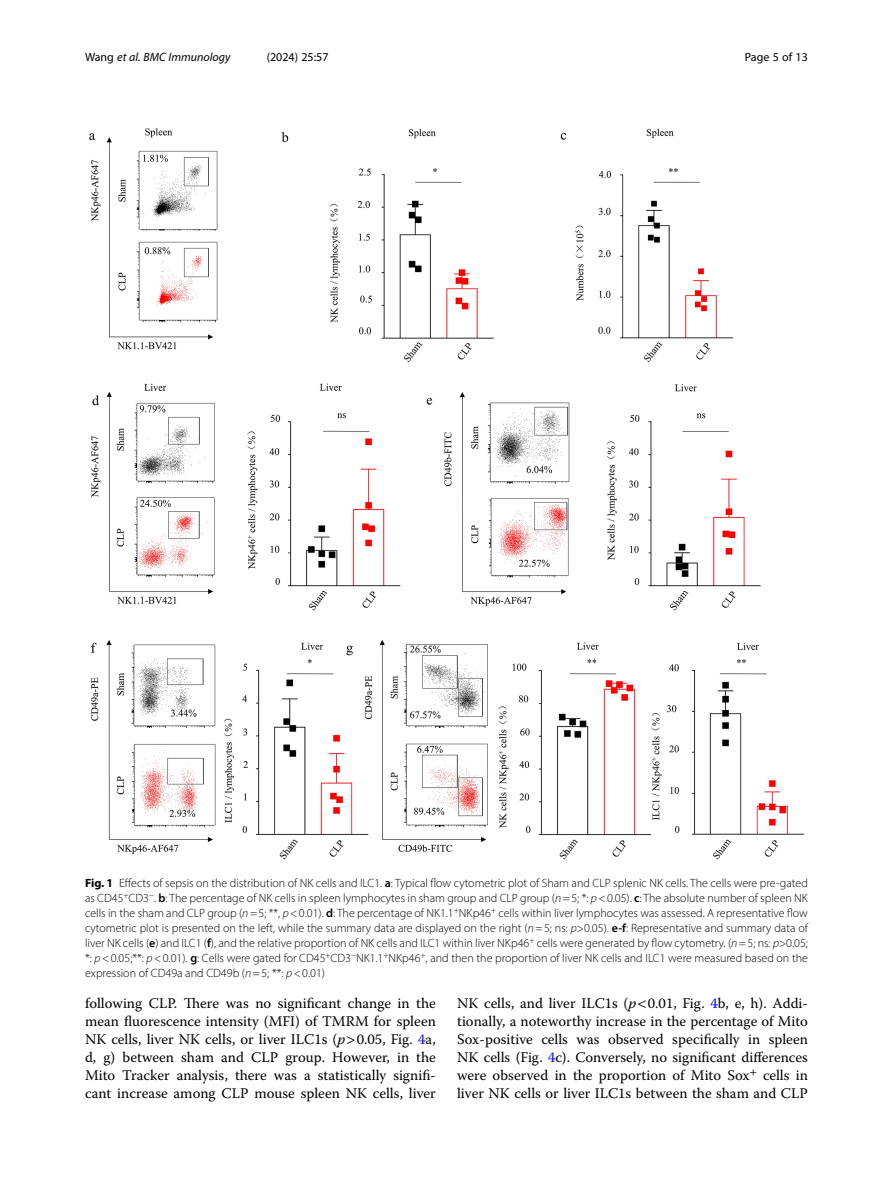
<style>
.page{position:relative;width:893px;height:1191px;background:#fff}
.page>*{position:absolute;margin:0;border:0;box-sizing:border-box;transform-origin:0 0}
.Body_Text{font:14.7px/18px "Warnock Pro";color:#000;text-align:justify}
.Figure_Caption{font:300 12px/15px "Myriad Pro";color:#000;text-align:justify}
.t1{font:italic 12px "Myriad Pro";color:#000}
.t2{font:12px "Myriad Pro";color:#000}
.s1{font-style:normal}
.s2{font-weight:700}
.s3{font-weight:600}
.s4{font-style:italic}
.s5{color:#00f}
</style>
<div class="page">
<img style="left:89px;top:128px;width:716px;height:732px">
<p class="t1" style="left:85px;top:50px;width:147px"><span class="s1">Wang</span> et al. BMC Immunology</p>
<p class="t2" style="left:267px;top:50px;width:63px">(2024) 25:57</p>
<p class="t2" style="left:745px;top:50px;width:65px">Page 5 of 13</p>
<p class="Figure_Caption" style="left:85px;top:875px;width:724px"><span class="s2">Fig. 1</span> Effects of sepsis on the distribution of NK cells and ILC1. <span class="s3">a</span>: Typical flow cytometric plot of Sham and CLP splenic NK cells. The cells were pre-gated as CD45<sup>+</sup>CD3<sup>−</sup>. <span class="s3">b</span>: The percentage of NK cells in spleen lymphocytes in sham group and CLP group (<span class="s4">n</span>=5; *: <span class="s4">p</span>&lt;0.05). <span class="s3">c</span>: The absolute number of spleen NK cells in the sham and CLP group (<span class="s4">n</span>=5; **, <span class="s4">p</span>&lt;0.01). <span class="s3">d</span>: The percentage of NK1.1<sup>+</sup>NKp46<sup>+</sup> cells within liver lymphocytes was assessed. A representative flow cytometric plot is presented on the left, while the summary data are displayed on the right (<span class="s4">n</span>=5; ns: <span class="s4">p</span>&gt;0.05). <span class="s3">e-f</span>: Representative and summary data of liver NK cells (<span class="s3">e</span>) and ILC1 (<span class="s3">f</span>), and the relative proportion of NK cells and ILC1 within liver NKp46<sup>+</sup> cells were generated by flow cytometry. (<span class="s4">n</span>=5; ns: <span class="s4">p</span>&gt;0.05; *: <span class="s4">p</span>&lt;0.05;**: <span class="s4">p</span>&lt;0.01). <span class="s3">g</span>: Cells were gated for CD45<sup>+</sup>CD3<sup>−</sup>NK1.1<sup>+</sup>NKp46<sup>+</sup>, and then the proportion of liver NK cells and ILC1 were measured based on the expression of CD49a and CD49b (<span class="s4">n</span>=5; **: <span class="s4">p</span>&lt;0.01)</p>
<p class="Body_Text" style="left:85px;top:994px;width:352px">following CLP. There was no significant change in the mean fluorescence intensity (MFI) of TMRM for spleen NK cells, liver NK cells, or liver ILC1s (<span class="s4">p</span> 0.05, Fig. <span class="s5">4</span>a, d, g) between sham and CLP group. However, in the Mito Tracker analysis, there was a statistically signifi&shy;cant increase among CLP mouse spleen NK cells, liver</p>
<p class="Body_Text" style="left:457px;top:994px;width:352px">NK cells, and liver ILC1s (<span class="s4">p</span> 0.01, Fig. <span class="s5">4</span>b, e, h). Addi&shy;tionally, a noteworthy increase in the percentage of Mito Sox-positive cells was observed specifically in spleen NK cells (Fig. <span class="s5">4</span>c). Conversely, no significant differences were observed in the proportion of Mito Sox<sup>+</sup> cells in liver NK cells or liver ILC1s between the sham and CLP</p>
</div>
